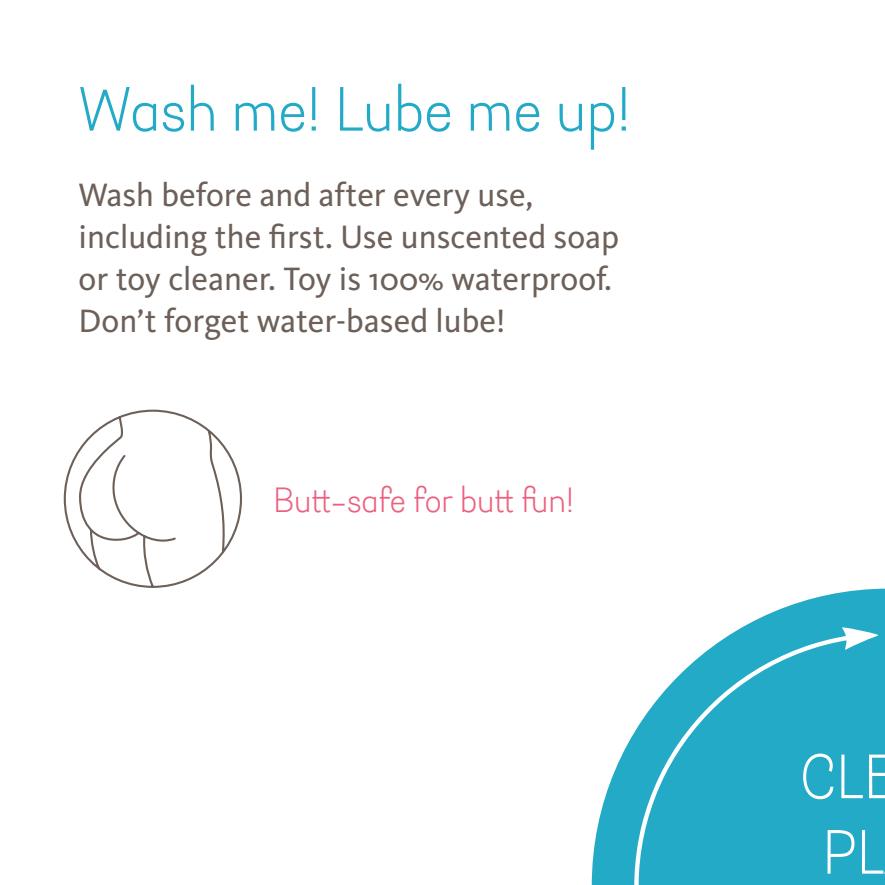
<style>
.page{position:relative;width:885px;height:885px;background:#fff}
.page>*{position:absolute;margin:0;border:0;box-sizing:border-box;transform-origin:0 0}
.t1{font:67.2px "Hogar";color:#23aac6}
.t2{font:67.2px/75.6px "Hogar";color:#fff;text-align:center;scale:.94 1}
.t3{font:37.6px "Hogar";color:#ec607e}
.t4{font:33.6px/42px "Kievit Pro";color:#6d6059}
</style>
<div class="page">
<svg style="left:63px;top:409px;width:179px;height:179px"></svg>
<svg style="left:591px;top:588px;width:293px;height:296px"></svg>
<svg style="left:633px;top:627px;width:251px;height:257px;background:#3ab2cc"></svg>
<p class="t1" style="left:79px;top:70px;width:553px">Wash me! Lube me up!</p>
<p class="t4" style="left:79px;top:174px;width:542px">Wash before and after every use, including the first. Use unscented soap or toy cleaner. Toy is 100% waterproof.<br>Don’t forget water-based lube!</p>
<p class="t3" style="left:273px;top:478px;width:302px">Butt-safe for butt fun!</p>
<p class="t2" style="left:800px;top:740px;width:102px">CLE<br>PL</p>
</div>
